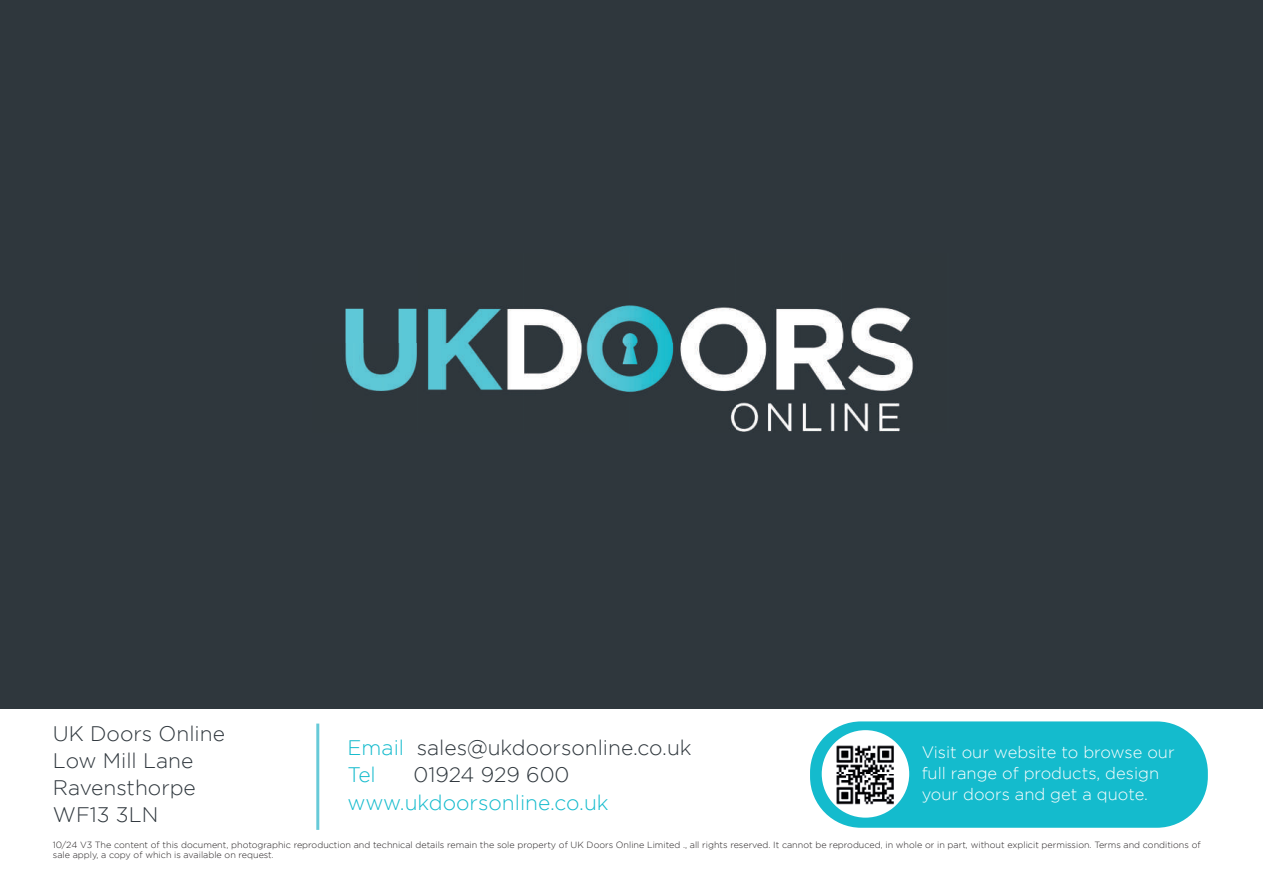
<style>
.page{position:relative;width:1263px;height:893px;background:#fff}
.page>*{position:absolute;margin:0;border:0;box-sizing:border-box;transform-origin:0 0}
.t1{font:300 21px/27px "Gotham";color:#2f373d}
.t2{font:300 21px "Gotham";color:#14bbcd}
.t3{font:300 16.5px/21px "Gotham";color:#fff}
.t4{font:300 9px/10.8px "Gotham";color:#231f20}
.s1{color:#14bbcd}
</style>
<div class="page">
<div style="left:0;top:0;width:1263px;height:726px;background:#2f373d"></div>
<div style="left:0;top:709px;width:1263px;height:184px;background:#fff"></div>
<div style="left:810px;top:721px;width:398px;height:107px;background:#14bbcd;border-radius:51px"></div>
<img style="left:345px;top:305px;width:569px;height:127px">
<hr style="left:316px;top:724px;width:3px;height:106px;background:#67cad8">
<div style="left:822px;top:730px;width:87px;height:88px;background:#fff;border-radius:50%"></div>
<img style="left:836px;top:745px;width:58px;height:59px">
<h1 class="t1" style="left:53px;top:720px;width:174px">UK Doors Online<br>Low Mill Lane<br>Ravensthorpe<br>WF13 3LN</h1>
<p class="t4" style="left:53px;top:839px;width:1149px">10/24 V3 The content of this document, photographic reproduction and technical details remain the sole property of UK Doors Online Limited ., all rights reserved. It cannot be reproduced, in whole or in part, without explicit permission. Terms and conditions of sale apply, a copy of which is available on request.</p>
<h1 class="t1" style="left:348px;top:734px;width:346px"><span class="s1">Email</span> sales@ukdoorsonline.co.uk<br><span class="s1">Tel</span></h1>
<h2 class="t3" style="left:922px;top:742px;width:254px">Visit our website to browse our full range of products, design your doors and get a quote.</h2>
<h1 class="t1" style="left:414px;top:761px;width:157px">01924 929 600</h1>
<h1 class="t2" style="left:348px;top:791px;width:263px">www.ukdoorsonline.co.uk</h1>
</div>
